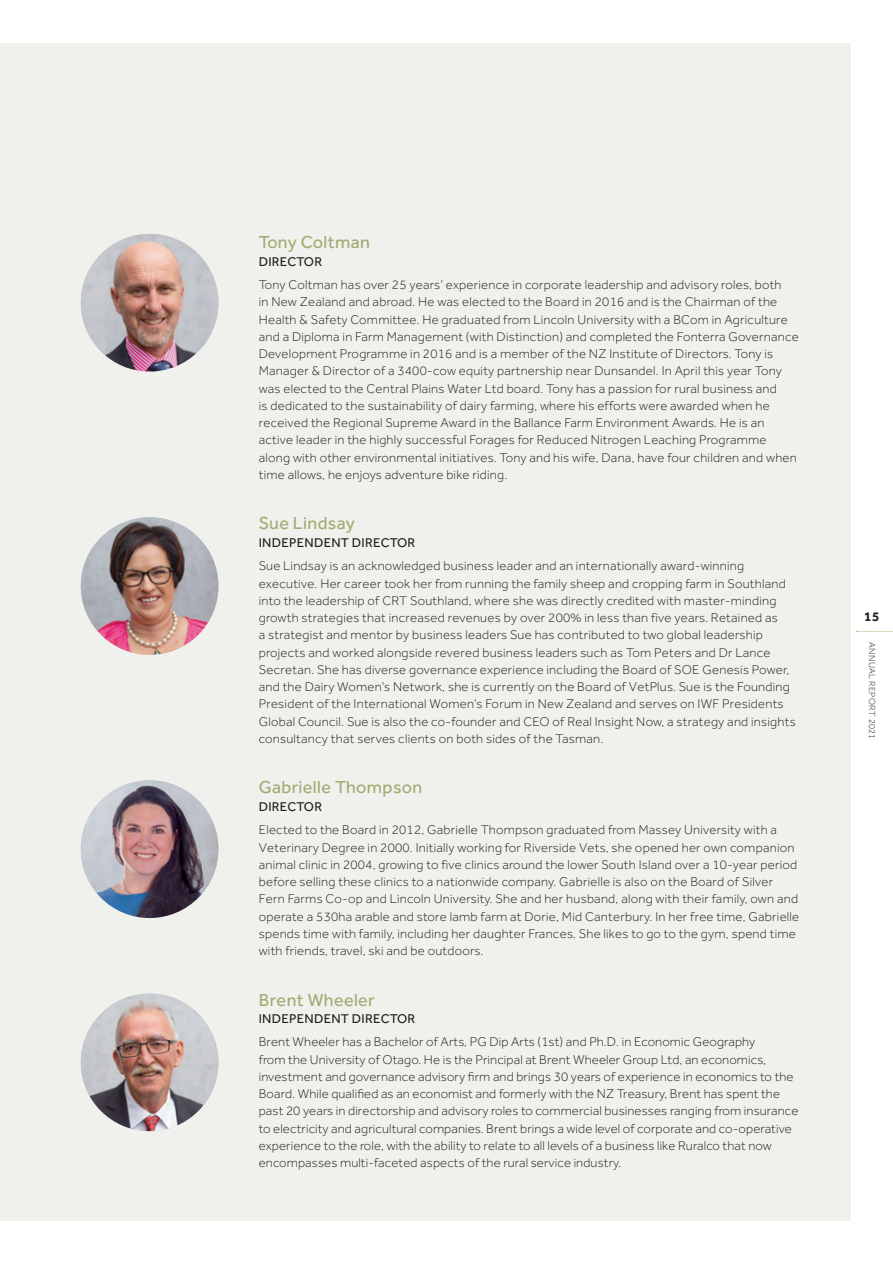
<style>
.page{position:relative;width:893px;height:1263px;background:#fff}
.page>*{position:absolute;margin:0;border:0;box-sizing:border-box;transform-origin:0 0}
._1_Subheading{font:18px "Effra";letter-spacing:.02em;color:#a2aa71}
.t1{font:700 13.5px "Effra";color:#231f20}
._1_Body_Text{font:300 13.2px/17.2px "Effra";letter-spacing:.02em;color:#231f20}
._1_DIRECTOR_TITLE{font:13.2px "Effra";letter-spacing:.02em;color:#231f20}
.t2{font:300 9px "Effra";letter-spacing:.04em;color:#231f20}
</style>
<div class="page">
<svg style="left:856px;top:631px;width:37px;height:1px"></svg>
<div style="left:0;top:43px;width:850px;height:1177px;background:#f0f0ed"></div>
<img style="left:81px;top:234px;width:137px;height:137px;border-radius:69px">
<img style="left:81px;top:517px;width:137px;height:138px;border-radius:69px">
<img style="left:81px;top:780px;width:137px;height:138px;border-radius:69px">
<img style="left:81px;top:993px;width:137px;height:138px;border-radius:69px">
<p class="_1_Subheading" style="left:259px;top:232px;width:113px">Tony Coltman</p>
<p class="_1_DIRECTOR_TITLE" style="left:259px;top:253px;width:65px">DIRECTOR</p>
<p class="_1_Body_Text" style="left:259px;top:276px;width:542px">Tony Coltman has over 25 years’ experience in corporate leadership and advisory roles, both<br>in New Zealand and abroad. He was elected to the Board in 2016 and is the Chairman of the Health &amp; Safety Committee. He graduated from Lincoln University with a BCom in Agriculture and a Diploma in Farm Management (with Distinction) and completed the Fonterra Governance Development Programme in 2016 and is a member of the NZ Institute of Directors. Tony is Manager &amp; Director of a 3400-cow equity partnership near Dunsandel. In April this year Tony was elected to the Central Plains Water Ltd board. Tony has a passion for rural business and<br>is dedicated to the sustainability of dairy farming, where his efforts were awarded when he received the Regional Supreme Award in the Ballance Farm Environment Awards. He is an active leader in the highly successful Forages for Reduced Nitrogen Leaching Programme along with other environmental initiatives. Tony and his wife, Dana, have four children and when time allows, he enjoys adventure bike riding.</p>
<p class="_1_Subheading" style="left:259px;top:513px;width:98px">Sue Lindsay</p>
<p class="_1_DIRECTOR_TITLE" style="left:259px;top:535px;width:158px">INDEPENDENT DIRECTOR</p>
<p class="_1_Body_Text" style="left:259px;top:557px;width:538px">Sue Lindsay is an acknowledged business leader and an internationally award-winning executive. Her career took her from running the family sheep and cropping farm in Southland into the leadership of CRT Southland, where she was directly credited with master-minding growth strategies that increased revenues by over 200% in less than five years. Retained as<br>a strategist and mentor by business leaders Sue has contributed to two global leadership projects and worked alongside revered business leaders such as Tom Peters and Dr Lance Secretan. She has diverse governance experience including the Board of SOE Genesis Power, and the Dairy Women’s Network, she is currently on the Board of VetPlus. Sue is the Founding President of the International Women’s Forum in New Zealand and serves on IWF Presidents Global Council. Sue is also the co-founder and CEO of Real Insight Now, a strategy and insights consultancy that serves clients on both sides of the Tasman.</p>
<p class="_1_Subheading" style="left:259px;top:777px;width:165px">Gabrielle Thompson</p>
<p class="_1_DIRECTOR_TITLE" style="left:259px;top:798px;width:65px">DIRECTOR</p>
<p class="_1_Body_Text" style="left:259px;top:821px;width:542px">Elected to the Board in 2012, Gabrielle Thompson graduated from Massey University with a Veterinary Degree in 2000. Initially working for Riverside Vets, she opened her own companion animal clinic in 2004, growing to five clinics around the lower South Island over a 10-year period before selling these clinics to a nationwide company. Gabrielle is also on the Board of Silver Fern Farms Co-op and Lincoln University. She and her husband, along with their family, own and operate a 530ha arable and store lamb farm at Dorie, Mid Canterbury. In her free time, Gabrielle spends time with family, including her daughter Frances. She likes to go to the gym, spend time with friends, travel, ski and be outdoors.</p>
<p class="_1_Subheading" style="left:259px;top:989px;width:118px">Brent Wheeler</p>
<p class="_1_DIRECTOR_TITLE" style="left:259px;top:1011px;width:158px">INDEPENDENT DIRECTOR</p>
<p class="_1_Body_Text" style="left:259px;top:1033px;width:541px">Brent Wheeler has a Bachelor of Arts, PG Dip Arts (1st) and Ph.D. in Economic Geography<br>from the University of Otago. He is the Principal at Brent Wheeler Group Ltd, an economics, investment and governance advisory firm and brings 30 years of experience in economics to the Board. While qualified as an economist and formerly with the NZ Treasury, Brent has spent the past 20 years in directorship and advisory roles to commercial businesses ranging from insurance to electricity and agricultural companies. Brent brings a wide level of corporate and co-operative experience to the role, with the ability to relate to all levels of a business like Ruralco that now encompasses multi-faceted aspects of the rural service industry.</p>
<p class="t1" style="left:864px;top:608px;width:17px">15</p>
<p class="t2" style="left:877px;top:642px;width:98px;rotate:90deg">ANNUAL REPORT 2021</p>
</div>
